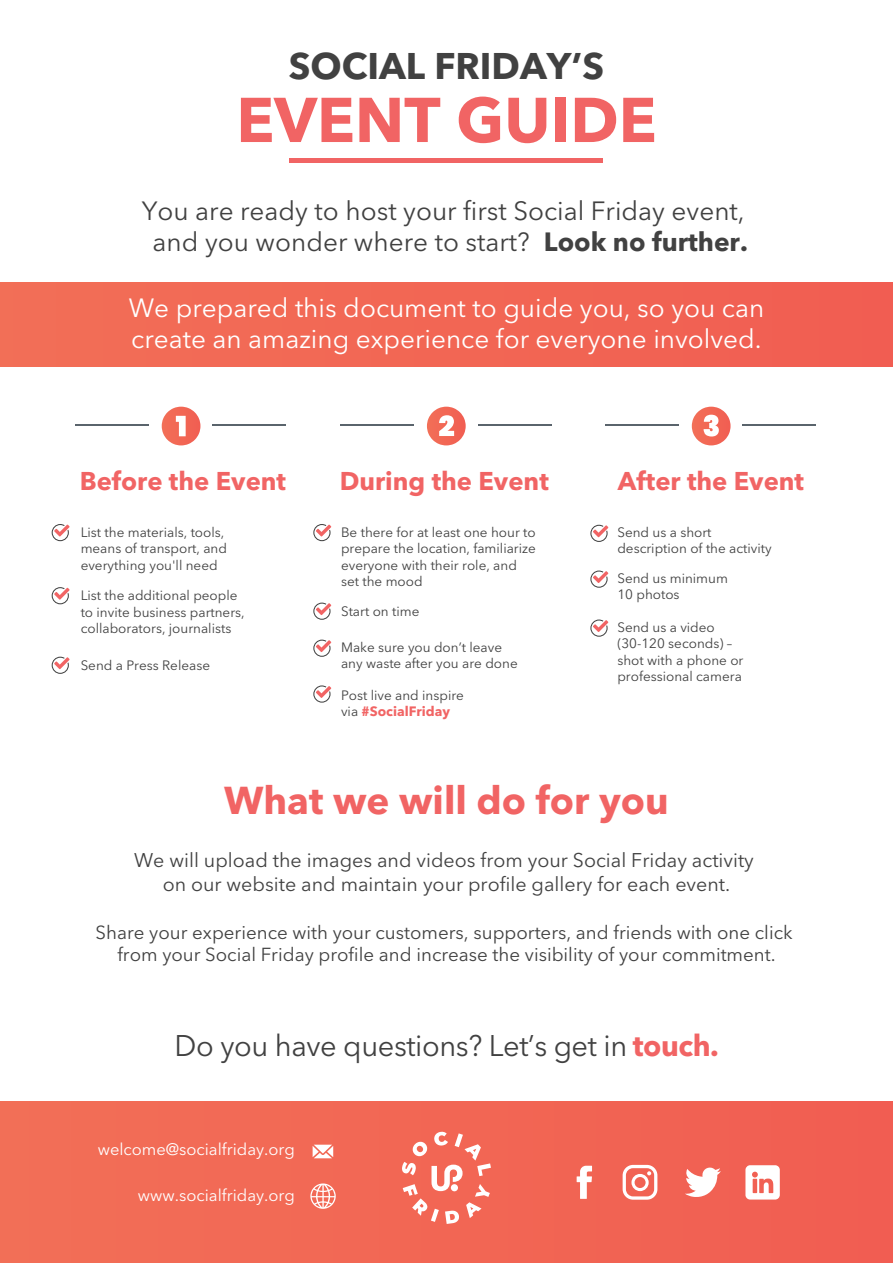
<style>
.page{position:relative;width:893px;height:1263px;background:#fff}
.page>*{position:absolute;margin:0;border:0;box-sizing:border-box;transform-origin:0 0}
.t1{font:700 62.55px "Avenir Next Cyr";color:#f16464}
.t2{font:700 38.55px "Avenir Next LT Pro";color:#f16464}
.t3{font:700 36.75px "Avenir Next Cyr";color:#414141}
.t4{font:29.7px "Avenir Next LT Pro";letter-spacing:-.015em;color:#414141}
.t5{font:26.25px/30.9px "Avenir Next LT Pro";color:#fff}
.t6{font:26.25px/30.9px "Avenir Next LT Pro";color:#414141;text-align:center}
.t7{font:700 25.5px "Avenir Next LT Pro";color:#f16464}
.t8{font:19.65px/23.7px "Avenir Next LT Pro";color:#414141;text-align:center}
.t9{font:18.75px/22.5px "Avenir Next LT Pro";color:#414141;text-align:center}
.t10{font:16.5px "Avenir Next LT Pro";color:#fff}
.t11{font:13.5px/16.2px "Avenir Next LT Pro";color:#414141}
.s1{font-family:"Avenir Next Cyr";font-weight:700}
.s2{font-weight:700;color:#f16464}
</style>
<div class="page">
<div style="left:0;top:283px;width:893px;height:84px;background:#f26654"></div>
<hr style="left:75px;top:424px;width:74px;height:2px;background:#5a646c">
<hr style="left:212px;top:424px;width:74px;height:2px;background:#5a646c">
<hr style="left:341px;top:424px;width:73px;height:2px;background:#5a646c">
<hr style="left:478px;top:424px;width:73px;height:2px;background:#5a646c">
<hr style="left:605px;top:424px;width:74px;height:2px;background:#5a646c">
<hr style="left:742px;top:424px;width:73px;height:2px;background:#5a646c">
<div style="left:0;top:1102px;width:893px;height:161px;background:#f26654"></div>
<svg style="left:577px;top:1166px;width:15px;height:33px"></svg>
<svg style="left:623px;top:1165px;width:34px;height:35px"></svg>
<svg style="left:310px;top:1183px;width:26px;height:26px"></svg>
<svg style="left:313px;top:1145px;width:20px;height:13px"></svg>
<hr style="left:290px;top:159px;width:313px;height:4px;background:#f16464">
<svg style="left:52px;top:524px;width:18px;height:17px"></svg>
<svg style="left:313px;top:524px;width:18px;height:17px"></svg>
<svg style="left:590px;top:525px;width:18px;height:17px"></svg>
<svg style="left:590px;top:570px;width:18px;height:18px"></svg>
<svg style="left:590px;top:619px;width:18px;height:18px"></svg>
<svg style="left:313px;top:603px;width:18px;height:17px"></svg>
<svg style="left:313px;top:640px;width:18px;height:17px"></svg>
<svg style="left:313px;top:685px;width:18px;height:18px"></svg>
<svg style="left:52px;top:587px;width:18px;height:17px"></svg>
<svg style="left:52px;top:657px;width:18px;height:17px"></svg>
<svg style="left:402px;top:1132px;width:89px;height:92px"></svg>
<div style="left:451px;top:1184px;width:7px;height:7px;background:#fff;border-radius:50%"></div>
<svg style="left:685px;top:1167px;width:36px;height:30px"></svg>
<svg style="left:745px;top:1165px;width:35px;height:34px"></svg>
<svg style="left:692px;top:407px;width:38px;height:38px"></svg>
<svg style="left:162px;top:407px;width:38px;height:38px"></svg>
<svg style="left:427px;top:407px;width:39px;height:38px"></svg>
<h3 class="t3" style="left:289px;top:44px;width:317px">SOCIAL FRIDAY’S</h3>
<h1 class="t1" style="left:236px;top:82px;width:422px">EVENT GUIDE</h1>
<h3 class="t6" style="left:142px;top:195px;width:608px">You are ready to host your first Social Friday event, and you wonder where to start? <span class="s1">Look no further.</span></h3>
<h3 class="t5" style="left:129px;top:292px;width:637px">We prepared this document to guide you, so you can create an amazing experience for everyone involved.</h3>
<h3 class="t7" style="left:80px;top:466px;width:208px">Before the Event</h3>
<h3 class="t7" style="left:340px;top:466px;width:211px">During the Event</h3>
<h3 class="t7" style="left:618px;top:466px;width:188px">After the Event</h3>
<p class="t11" style="left:81px;top:524px;width:148px">List the materials, tools, means of transport, and everything you'll need</p>
<p class="t11" style="left:341px;top:524px;width:196px">Be there for at least one hour to prepare the location, familiarize everyone with their role, and set the mood</p>
<p class="t11" style="left:617px;top:524px;width:156px">Send us a short description of the activity</p>
<p class="t11" style="left:617px;top:570px;width:112px">Send us minimum<br>10 photos</p>
<p class="t11" style="left:617px;top:619px;width:128px">Send us a video (30-120 seconds) – shot with a phone or professional camera</p>
<p class="t11" style="left:81px;top:587px;width:166px">List the additional people to invite business partners, collaborators, journalists</p>
<p class="t11" style="left:81px;top:657px;width:131px">Send a Press Release</p>
<p class="t11" style="left:341px;top:604px;width:80px">Start on time</p>
<p class="t11" style="left:341px;top:639px;width:178px">Make sure you don’t leave any waste after you are done</p>
<p class="t11" style="left:341px;top:687px;width:124px">Post live and inspire via <span class="s2">#SocialFriday</span></p>
<h2 class="t2" style="left:224px;top:777px;width:446px">What we will do for you</h2>
<h3 class="t8" style="left:134px;top:848px;width:621px">We will upload the images and videos from your Social Friday activity on our website and maintain your profile gallery for each event.</h3>
<h3 class="t9" style="left:96px;top:921px;width:698px">Share your experience with your customers, supporters, and friends with one click from your Social Friday profile and increase the visibility of your commitment.</h3>
<h3 class="t4" style="left:175px;top:1028px;width:546px">Do you have questions? Let’s get in <span class="s2">touch.</span></h3>
<p class="t10" style="left:98px;top:1139px;width:199px">welcome@socialfriday.org</p>
<p class="t10" style="left:138px;top:1185px;width:159px">www.socialfriday.org</p>
</div>
